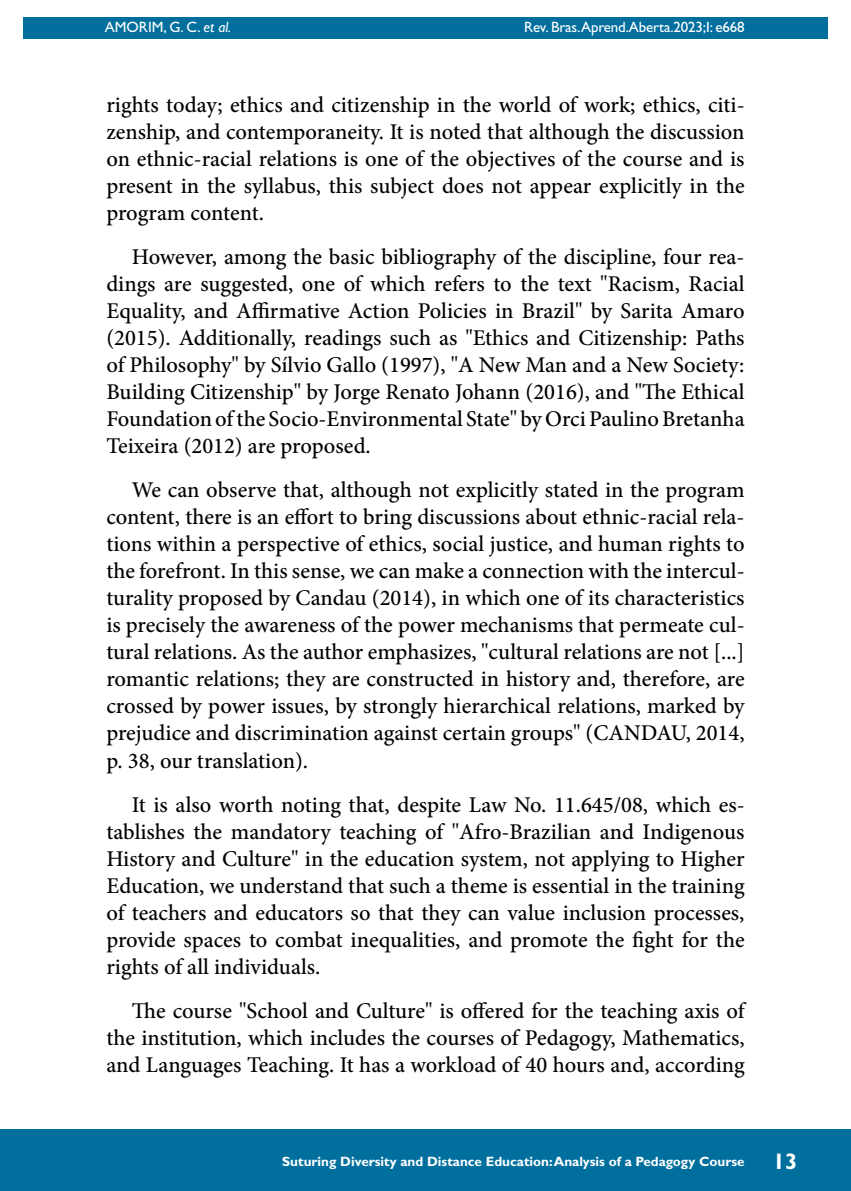
<style>
.page{position:relative;width:851px;height:1191px;background:#fff}
.page>*{position:absolute;margin:0;border:0;box-sizing:border-box;transform-origin:0 0}
.t1{font:500 22.5px/27px "Minion Pro";color:#000;text-align:justify}
.t2{font:15px "Gill Sans Std";letter-spacing:-.01em;color:#fff}
.t3{font:700 13.5px "Gill Sans Std";color:#fff}
.s1{font-style:italic}
.s2{font-size:22.5px}
</style>
<div class="page">
<hr style="left:104px;top:0;width:1px;height:467px;background:#006f9e">
<div style="left:23px;top:17px;width:804px;height:21px;background:#006f9e"></div>
<div style="left:0;top:1129px;width:850px;height:62px;background:#006f9e"></div>
<p class="t2" style="left:105px;top:18px;width:128px">AMORIM, G. C. <span class="s1">et al.</span></p>
<p class="t2" style="left:524px;top:18px;width:222px">Rev. Bras.Aprend.Aberta.2023;I: e668</p>
<p class="t1" style="left:106px;top:92px;width:639px">rights today; ethics and citizenship in the world of work; ethics, citi&shy;zenship, and contemporaneity. It is noted that although the discussion on ethnic-racial relations is one of the objectives of the course and is present in the syllabus, this subject does not appear explicitly in the program content.</p>
<p class="t1" style="left:106px;top:244px;width:639px;text-indent:26px">However, among the basic bibliography of the discipline, four rea&shy;dings are suggested, one of which refers to the text "Racism, Racial Equality, and Affirmative Action Policies in Brazil" by Sarita Amaro (2015). Additionally, readings such as "Ethics and Citizenship: Paths of Philosophy" by Sílvio Gallo (1997), "A New Man and a New Society:<br>Building Citizenship" by Jorge Renato Johann (2016), and "The Ethical Foundation of the Socio-Environmental State" by Orci Paulino Bretanha Teixeira (2012) are proposed.</p>
<p class="t1" style="left:106px;top:477px;width:639px;text-indent:26px">We can observe that, although not explicitly stated in the program content, there is an effort to bring discussions about ethnic-racial rela&shy;tions within a perspective of ethics, social justice, and human rights to the forefront. In this sense, we can make a connection with the intercul&shy;turality proposed by Candau (2014), in which one of its characteristics is precisely the awareness of the power mechanisms that permeate cul&shy;tural relations. As the author emphasizes, "cultural relations are not [...] romantic relations; they are constructed in history and, therefore, are crossed by power issues, by strongly hierarchical relations, marked by prejudice and discrimination against certain groups" (CANDAU, 2014, p. 38, our translation).</p>
<p class="t1" style="left:106px;top:791px;width:639px;text-indent:26px">It is also worth noting that, despite Law No. 11.645/08, which es&shy;tablishes the mandatory teaching of "Afro-Brazilian and Indigenous History and Culture" in the education system, not applying to Higher Education, we understand that such a theme is essential in the training of teachers and educators so that they can value inclusion processes, provide spaces to combat inequalities, and promote the fight for the rights of all individuals.</p>
<p class="t1" style="left:106px;top:997px;width:639px;text-indent:26px">The course "School and Culture" is offered for the teaching axis of the institution, which includes the courses of Pedagogy, Mathematics, and Languages Teaching. It has a workload of 40 hours and, according</p>
<p class="t3" style="left:282px;top:1153px;width:517px">Suturing Diversity and Distance Education: Analysis of a Pedagogy Course <span class="s2">13</span></p>
</div>
